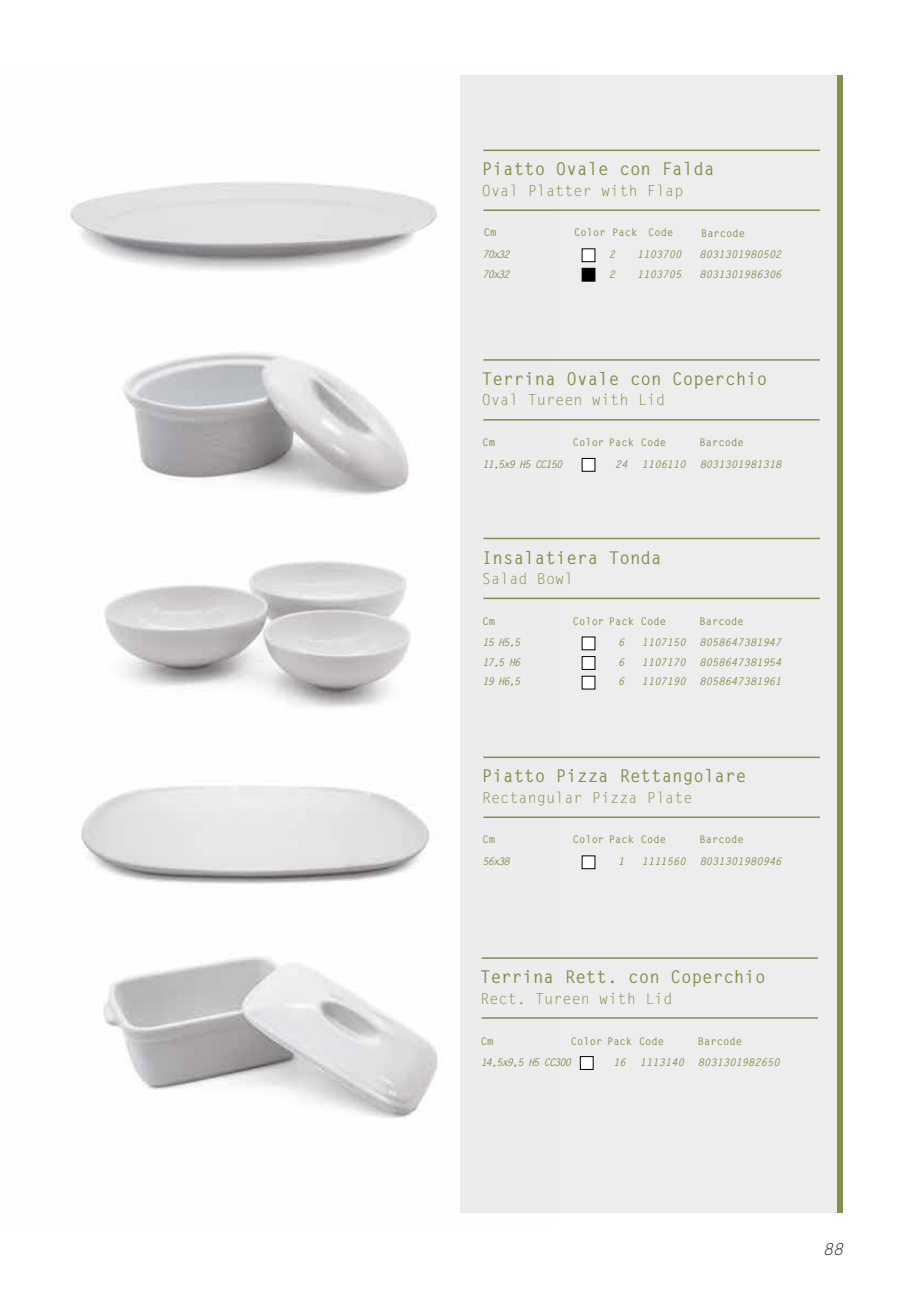
<style>
.page{position:relative;width:919px;height:1289px;background:#fff}
.page>*{position:absolute;margin:0;border:0;box-sizing:border-box;transform-origin:0 0}
.t1{font:700 17.55px "Letter Gothic Std";color:#878d4a}
.t2{font:italic 16.5px "Letter Gothic Std";color:#1d1d1b}
.t3{font:15.3px "Letter Gothic Std";color:#878d4a}
.t4{font:italic 700 10.5px/19.5px "Letter Gothic Std";color:#878d4a;text-align:justify}
.t5{font:700 10.5px "Letter Gothic Std";color:#878d4a}
.t6{font:italic 700 10.5px/19.5px "Letter Gothic Std";letter-spacing:-.1em;color:#878d4a}
</style>
<div class="page">
<div style="left:460px;top:76px;width:376px;height:1136px;background:#ededed"></div>
<div style="left:836px;top:76px;width:6px;height:1136px;background:#878d4a"></div>
<div style="left:581px;top:248px;width:14px;height:14px;background:#fff;border:1px solid #000"></div>
<div style="left:581px;top:268px;width:14px;height:13px;background:#000;border:1px solid #000"></div>
<hr style="left:483px;top:209px;width:336px;height:2px;background:#878d4a">
<hr style="left:483px;top:150px;width:336px;height:1px;background:#878d4a">
<div style="left:581px;top:458px;width:14px;height:13px;background:#fff;border:1px solid #000"></div>
<hr style="left:483px;top:419px;width:336px;height:1px;background:#878d4a">
<hr style="left:483px;top:359px;width:336px;height:1px;background:#878d4a">
<svg style="left:581px;top:636px;width:14px;height:14px"></svg>
<svg style="left:581px;top:656px;width:14px;height:13px"></svg>
<div style="left:581px;top:676px;width:14px;height:13px;background:#fff"></div>
<hr style="left:483px;top:597px;width:336px;height:2px;background:#878d4a">
<hr style="left:483px;top:537px;width:336px;height:2px;background:#878d4a">
<div style="left:581px;top:855px;width:14px;height:14px;background:#fff;border:1px solid #000"></div>
<hr style="left:483px;top:816px;width:336px;height:2px;background:#878d4a">
<hr style="left:483px;top:756px;width:336px;height:2px;background:#878d4a">
<div style="left:580px;top:1056px;width:13px;height:13px;background:#fff;border:1px solid #000"></div>
<hr style="left:481px;top:1017px;width:337px;height:1px;background:#878d4a">
<hr style="left:481px;top:957px;width:337px;height:1px;background:#878d4a">
<img style="left:70px;top:75px;width:487px;height:1138px">
<h1 class="t1" style="left:482px;top:158px;width:234px">Piatto Ovale con Falda</h1>
<h3 class="t3" style="left:482px;top:181px;width:203px">Oval Platter with Flap</h3>
<p class="t5" style="left:484px;top:226px;width:14px">Cm</p>
<p class="t5" style="left:574px;top:226px;width:101px">Color Pack Code</p>
<p class="t5" style="left:701px;top:226px;width:46px">Barcode</p>
<p class="t6" style="left:482px;top:245px;width:29px">70x32<br>70x32</p>
<p class="t4" style="left:608px;top:245px;width:8px">2<br>2</p>
<p class="t4" style="left:637px;top:245px;width:46px">1103700<br>1103705</p>
<p class="t4" style="left:699px;top:245px;width:83px">8031301980502<br>8031301986306</p>
<h1 class="t1" style="left:482px;top:368px;width:287px">Terrina Ovale con Coperchio</h1>
<h3 class="t3" style="left:482px;top:391px;width:185px">Oval Tureen with Lid</h3>
<p class="t5" style="left:482px;top:435px;width:14px">Cm</p>
<p class="t5" style="left:572px;top:435px;width:95px">Color Pack Code</p>
<p class="t5" style="left:699px;top:436px;width:46px">Barcode</p>
<p class="t6" style="left:482px;top:454px;width:81px">11,5x9 H5 CC150</p>
<p class="t4" style="left:615px;top:454px;width:14px">24</p>
<p class="t4" style="left:641px;top:454px;width:46px">1106110</p>
<p class="t4" style="left:699px;top:454px;width:83px">8031301981318</p>
<h1 class="t1" style="left:482px;top:546px;width:181px">Insalatiera Tonda</h1>
<h3 class="t3" style="left:482px;top:569px;width:93px">Salad Bowl</h3>
<p class="t5" style="left:482px;top:614px;width:14px">Cm</p>
<p class="t5" style="left:572px;top:614px;width:95px">Color Pack Code</p>
<p class="t5" style="left:699px;top:615px;width:46px">Barcode</p>
<p class="t4" style="left:482px;top:633px;width:39px">15 H5,5<br>17,5 H6<br>19 H6,5</p>
<p class="t4" style="left:618px;top:633px;width:8px">6<br>6<br>6</p>
<p class="t4" style="left:641px;top:633px;width:46px">1107150<br>1107170<br>1107190</p>
<p class="t4" style="left:699px;top:633px;width:83px">8058647381947<br>8058647381954<br>8058647381961</p>
<h1 class="t1" style="left:482px;top:765px;width:266px">Piatto Pizza Rettangolare</h1>
<h3 class="t3" style="left:482px;top:788px;width:212px">Rectangular Pizza Plate</h3>
<p class="t5" style="left:482px;top:832px;width:14px">Cm</p>
<p class="t5" style="left:572px;top:832px;width:95px">Color Pack Code</p>
<p class="t5" style="left:699px;top:833px;width:46px">Barcode</p>
<p class="t4" style="left:482px;top:851px;width:29px">56x38</p>
<p class="t4" style="left:618px;top:851px;width:8px">1</p>
<p class="t4" style="left:641px;top:851px;width:46px">1111560</p>
<p class="t4" style="left:699px;top:851px;width:83px">8031301980946</p>
<h1 class="t1" style="left:480px;top:966px;width:287px">Terrina Rett. con Coperchio</h1>
<h3 class="t3" style="left:480px;top:989px;width:194px">Rect. Tureen with Lid</h3>
<p class="t5" style="left:480px;top:1034px;width:14px">Cm</p>
<p class="t5" style="left:571px;top:1034px;width:95px">Color Pack Code</p>
<p class="t5" style="left:697px;top:1034px;width:46px">Barcode</p>
<p class="t6" style="left:480px;top:1052px;width:92px">14,5x9,5 H5 CC300</p>
<p class="t4" style="left:613px;top:1052px;width:14px">16</p>
<p class="t4" style="left:640px;top:1052px;width:46px">1113140</p>
<p class="t4" style="left:697px;top:1052px;width:83px">8031301982650</p>
<h2 class="t2" style="left:823px;top:1239px;width:21px">88</h2>
</div>
